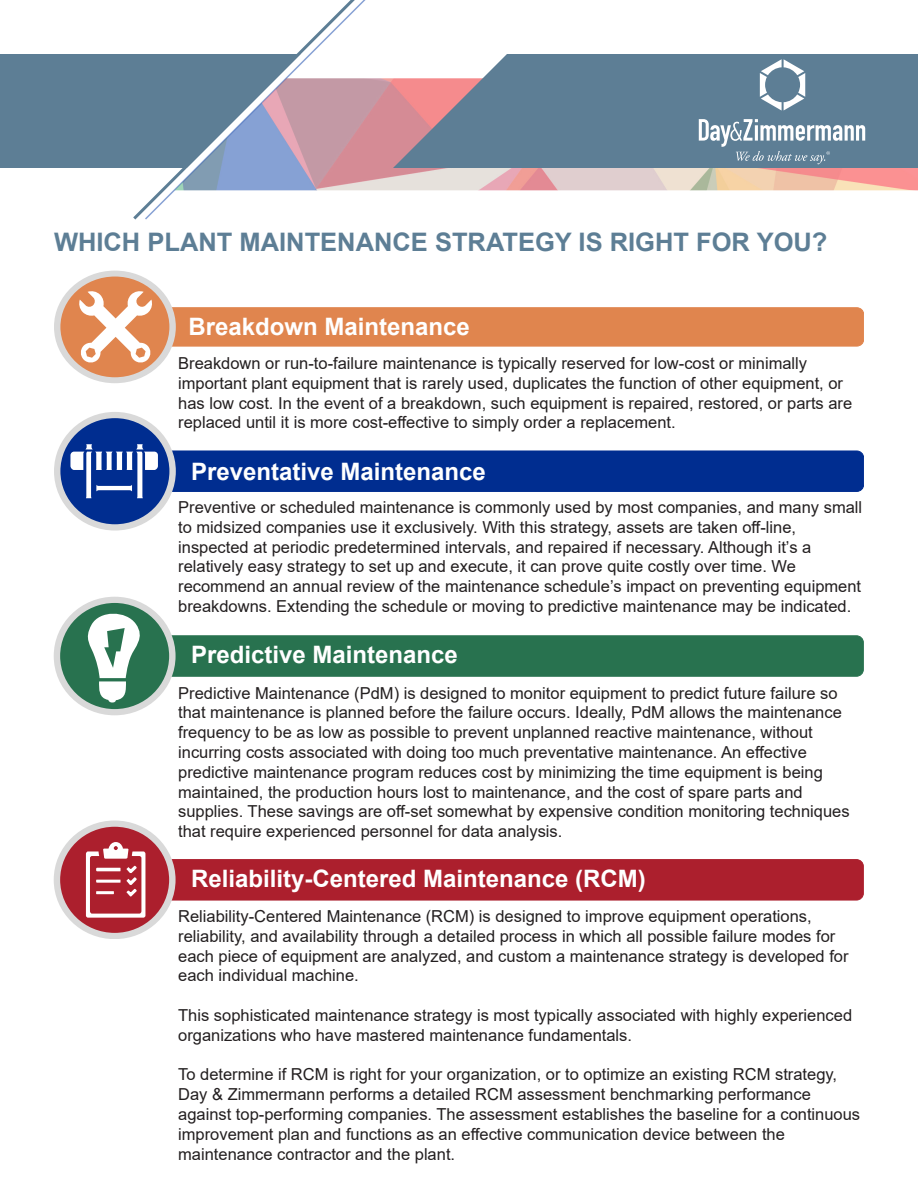
<style>
.page{position:relative;width:918px;height:1188px;background:#fff}
.page>*{position:absolute;margin:0;border:0;box-sizing:border-box;transform-origin:0 0}
.t1{font:700 25.5px "Arial";color:#5d7e95}
.t2{font:700 24px "Arial";color:#fff}
.t3{font:16.5px/19.8px "Arial";color:#231f20}
</style>
<div class="page">
<img style="left:445px;top:169px;width:473px;height:21px">
<div style="left:0;top:54px;width:918px;height:115px;background:#5d7e95"></div>
<svg style="left:130px;top:0;width:315px;height:220px"></svg>
<svg style="left:760px;top:59px;width:45px;height:52px"></svg>
<svg style="left:699px;top:119px;width:166px;height:45px;background:#819bac"></svg>
<div style="left:154px;top:307px;width:710px;height:40px;background:#e0854e;border:1px solid #e0854e;border-radius:7px"></div>
<svg style="left:57px;top:274px;width:116px;height:106px;background:#de9264"></svg>
<div style="left:54px;top:271px;width:122px;height:112px;border:6px solid #d9d9d9;border-radius:50%"></div>
<div style="left:154px;top:450px;width:710px;height:42px;background:#002d90;border:1px solid #002d90;border-radius:7px"></div>
<svg style="left:57px;top:415px;width:116px;height:112px;background:#1f459a"></svg>
<div style="left:54px;top:412px;width:122px;height:118px;border:6px solid #d9d9d9;border-radius:50%"></div>
<div style="left:153px;top:635px;width:711px;height:42px;background:#28724f;border:1px solid #28724f;border-radius:7px"></div>
<svg style="left:57px;top:600px;width:115px;height:112px;background:#438164"></svg>
<div style="left:54px;top:597px;width:122px;height:118px;border:6px solid #d9d9d9;border-radius:50%"></div>
<div style="left:153px;top:859px;width:711px;height:42px;background:#ac1f2d;border:1px solid #ac1f2d;border-radius:7px"></div>
<svg style="left:57px;top:824px;width:115px;height:112px;background:#b23945"></svg>
<div style="left:54px;top:820px;width:122px;height:119px;border:6px solid #d9d9d9;border-radius:50%"></div>
<svg style="left:79px;top:291px;width:73px;height:72px"></svg>
<svg style="left:84px;top:610px;width:59px;height:93px"></svg>
<svg style="left:86px;top:842px;width:59px;height:75px"></svg>
<svg style="left:70px;top:444px;width:88px;height:54px"></svg>
<p class="t1" style="left:54px;top:224px;width:775px">WHICH PLANT MAINTENANCE STRATEGY IS RIGHT FOR YOU?</p>
<p class="t2" style="left:188px;top:309px;width:283px">Breakdown Maintenance</p>
<p class="t3" style="left:178px;top:353px;width:630px">Breakdown or run-to-failure maintenance is typically reserved for low-cost or minimally</p>
<p class="t3" style="left:178px;top:373px;width:676px">important plant equipment that is rarely used, duplicates the function of other equipment, or has low cost. In the event of a breakdown, such equipment is repaired, restored, or parts are replaced until it is more cost-effective to simply order a replacement.</p>
<p class="t2" style="left:191px;top:455px;width:296px">Preventative Maintenance</p>
<p class="t3" style="left:178px;top:497px;width:686px">Preventive or scheduled maintenance is commonly used by most companies, and many small to midsized companies use it exclusively. With this strategy, assets are taken off-line,</p>
<p class="t3" style="left:178px;top:537px;width:635px">inspected at periodic predetermined intervals, and repaired if necessary. Although it’s a</p>
<p class="t3" style="left:178px;top:557px;width:619px">relatively easy strategy to set up and execute, it can prove quite costly over time. We</p>
<p class="t3" style="left:178px;top:576px;width:685px">recommend an annual review of the maintenance schedule’s impact on preventing equipment breakdowns. Extending the schedule or moving to predictive maintenance may be indicated.</p>
<p class="t2" style="left:191px;top:637px;width:268px">Predictive Maintenance</p>
<p class="t3" style="left:178px;top:683px;width:665px">Predictive Maintenance (PdM) is designed to monitor equipment to predict future failure so that maintenance is planned before the failure occurs. Ideally, PdM allows the maintenance frequency to be as low as possible to prevent unplanned reactive maintenance, without</p>
<p class="t3" style="left:178px;top:742px;width:630px">incurring costs associated with doing too much preventative maintenance. An effective</p>
<p class="t3" style="left:178px;top:762px;width:646px">predictive maintenance program reduces cost by minimizing the time equipment is being maintained, the production hours lost to maintenance, and the cost of spare parts and</p>
<p class="t3" style="left:178px;top:802px;width:673px">supplies. These savings are off-set somewhat by expensive condition monitoring techniques that require experienced personnel for data analysis.</p>
<p class="t2" style="left:191px;top:861px;width:456px">Reliability-Centered Maintenance (RCM)</p>
<p class="t3" style="left:178px;top:906px;width:635px">Reliability-Centered Maintenance (RCM) is designed to improve equipment operations,</p>
<p class="t3" style="left:178px;top:926px;width:672px">reliability, and availability through a detailed process in which all possible failure modes for each piece of equipment are analyzed, and custom a maintenance strategy is developed for each individual machine.</p>
<p class="t3" style="left:178px;top:1005px;width:676px">This sophisticated maintenance strategy is most typically associated with highly experienced organizations who have mastered maintenance fundamentals.</p>
<p class="t3" style="left:178px;top:1065px;width:684px">To determine if RCM is right for your organization, or to optimize an existing RCM strategy, Day &amp; Zimmermann performs a detailed RCM assessment benchmarking performance against top-performing companies. The assessment establishes the baseline for a continuous improvement plan and functions as an effective communication device between the</p>
<p class="t3" style="left:178px;top:1144px;width:278px">maintenance contractor and the plant.</p>
</div>
